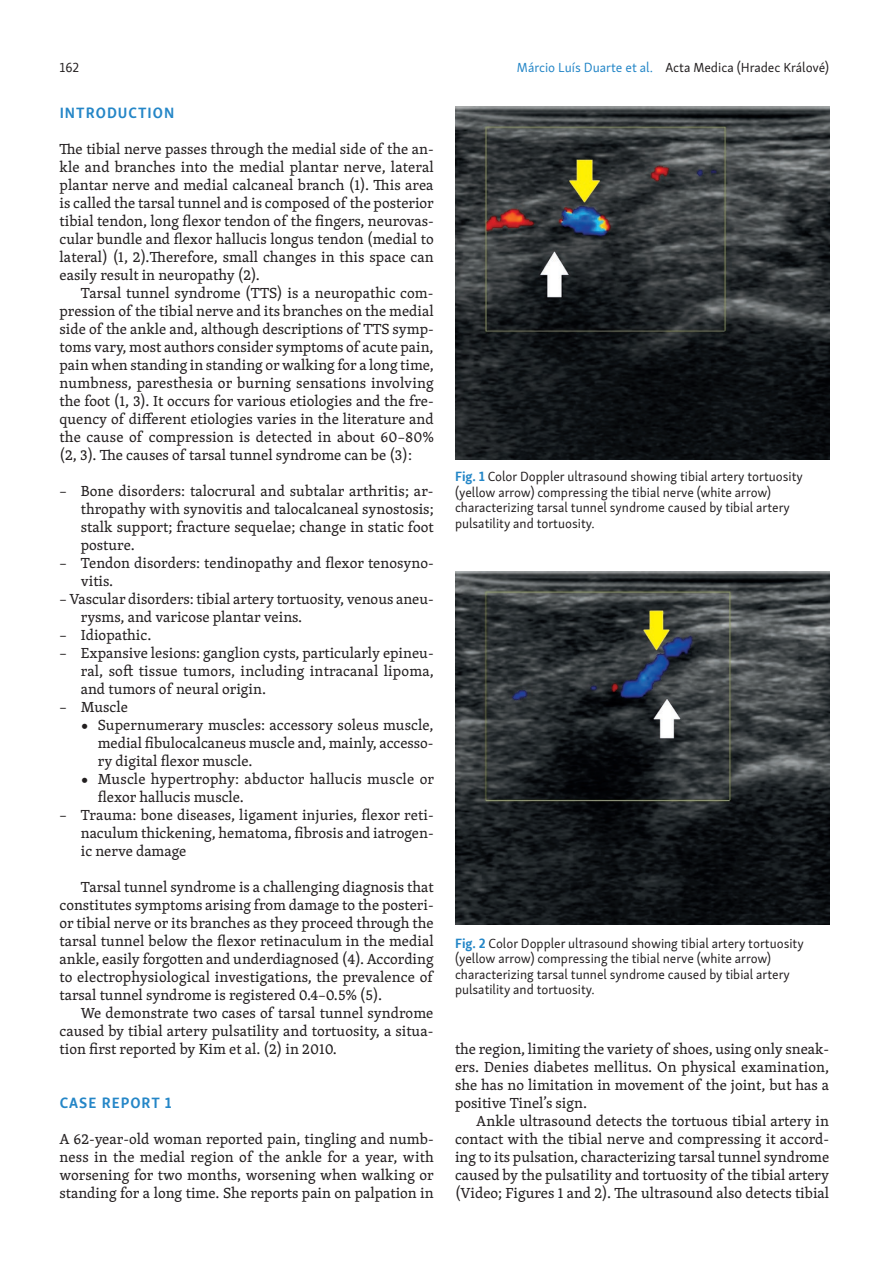
<style>
.page{position:relative;width:893px;height:1263px;background:#fff}
.page>*{position:absolute;margin:0;border:0;box-sizing:border-box;transform-origin:0 0}
.t1{font:15px/18px "Skolar PE";color:#231f20;text-align:justify}
.t2{font:700 15px "Skolar Sans PE";letter-spacing:.07em;color:#2486c7}
.t3{font:13.5px/15.5px "Skolar Sans PE";color:#231f20}
.s1{color:#2486c7}
.s2{font-weight:700;color:#2486c7}
</style>
<div class="page">
<img style="left:455px;top:106px;width:374px;height:353px">
<img style="left:455px;top:572px;width:374px;height:353px">
<p class="t3" style="left:60px;top:58px;width:21px">162</p>
<p class="t3" style="left:517px;top:58px;width:314px"><span class="s1">Márcio Luís Duarte et al.</span> Acta Medica (Hradec Králové)</p>
<p class="t2" style="left:60px;top:100px;width:116px">INTRODUCTION</p>
<p class="t1" style="left:60px;top:139px;width:376px">The tibial nerve passes through the medial side of the an&shy;kle and branches into the medial plantar nerve, lateral plantar nerve and medial calcaneal branch (1). This area is called the tarsal tunnel and is composed of the posterior tibial tendon, long flexor tendon of the fingers, neurovas&shy;cular bundle and flexor hallucis longus tendon (medial to lateral) (1, 2).Therefore, small changes in this space can easily result in neuropathy (2).</p>
<p class="t1" style="left:60px;top:283px;width:376px;text-indent:21px">Tarsal tunnel syndrome (TTS) is a neuropathic com&shy;pression of the tibial nerve and its branches on the medial side of the ankle and, although descriptions of TTS symp&shy;toms vary, most authors consider symptoms of acute pain, pain when standing in standing or walking for a long time, numbness, paresthesia or burning sensations involving the foot (1, 3). It occurs for various etiologies and the fre&shy;quency of different etiologies varies in the literature and the cause of compression is detected in about 60–80% (2, 3). The causes of tarsal tunnel syndrome can be (3):</p>
<p class="t1" style="left:81px;top:481px;width:355px;text-indent:-21px">– Bone disorders: talocrural and subtalar arthritis; ar&shy;thropathy with synovitis and talocalcaneal synostosis; stalk support; fracture sequelae; change in static foot posture.</p>
<p class="t1" style="left:81px;top:553px;width:354px;text-indent:-21px">– Tendon disorders: tendinopathy and flexor tenosyno&shy;vitis.</p>
<p class="t1" style="left:81px;top:589px;width:355px;text-indent:-21px">– Vascular disorders: tibial artery tortuosity, venous aneu&shy;rysms, and varicose plantar veins.</p>
<p class="t1" style="left:60px;top:625px;width:93px">– Idiopathic.</p>
<p class="t1" style="left:81px;top:643px;width:355px;text-indent:-21px">– Expansive lesions: ganglion cysts, particularly epineu&shy;ral, soft tissue tumors, including intracanal lipoma, and tumors of neural origin.</p>
<p class="t1" style="left:60px;top:697px;width:70px">– Muscle</p>
<p class="t1" style="left:98px;top:715px;width:337px;text-indent:-17px">● Supernumerary muscles: accessory soleus muscle, medial fibulocalcaneus muscle and, mainly, accesso&shy;ry digital flexor muscle.</p>
<p class="t1" style="left:98px;top:769px;width:338px;text-indent:-17px">● Muscle hypertrophy: abductor hallucis muscle or flexor hallucis muscle.</p>
<p class="t1" style="left:81px;top:805px;width:354px;text-indent:-21px">– Trauma: bone diseases, ligament injuries, flexor reti&shy;naculum thickening, hematoma, fibrosis and iatrogen&shy;ic nerve damage</p>
<p class="t1" style="left:60px;top:877px;width:376px;text-indent:21px">Tarsal tunnel syndrome is a challenging diagnosis that constitutes symptoms arising from damage to the posteri&shy;or tibial nerve or its branches as they proceed through the tarsal tunnel below the flexor retinaculum in the medial ankle, easily forgotten and underdiagnosed (4). According to electrophysiological investigations, the prevalence of tarsal tunnel syndrome is registered 0.4–0.5% (5).</p>
<p class="t1" style="left:60px;top:1003px;width:375px;text-indent:21px">We demonstrate two cases of tarsal tunnel syndrome caused by tibial artery pulsatility and tortuosity, a situa&shy;tion first reported by Kim et al. (2) in 2010.</p>
<p class="t2" style="left:60px;top:1090px;width:113px">CASE REPORT 1</p>
<p class="t1" style="left:60px;top:1129px;width:376px">A 62-year-old woman reported pain, tingling and numb&shy;ness in the medial region of the ankle for a year, with worsening for two months, worsening when walking or standing for a long time. She reports pain on palpation in</p>
<p class="t3" style="left:455px;top:468px;width:349px"><span class="s2">Fig. 1</span> Color Doppler ultrasound showing tibial artery tortuosity (yellow arrow) compressing the tibial nerve (white arrow) characterizing tarsal tunnel syndrome caused by tibial artery pulsatility and tortuosity.</p>
<p class="t3" style="left:455px;top:934px;width:350px"><span class="s2">Fig. 2</span> Color Doppler ultrasound showing tibial artery tortuosity (yellow arrow) compressing the tibial nerve (white arrow) characterizing tarsal tunnel syndrome caused by tibial artery pulsatility and tortuosity.</p>
<p class="t1" style="left:455px;top:1040px;width:376px">the region, limiting the variety of shoes, using only sneak&shy;ers. Denies diabetes mellitus. On physical examination, she has no limitation in movement of the joint, but has a positive Tinel’s sign.</p>
<p class="t1" style="left:455px;top:1112px;width:376px;text-indent:21px">Ankle ultrasound detects the tortuous tibial artery in contact with the tibial nerve and compressing it accord&shy;ing to its pulsation, characterizing tarsal tunnel syndrome caused by the pulsatility and tortuosity of the tibial artery (Video; Figures 1 and 2). The ultrasound also detects tibial</p>
</div>
